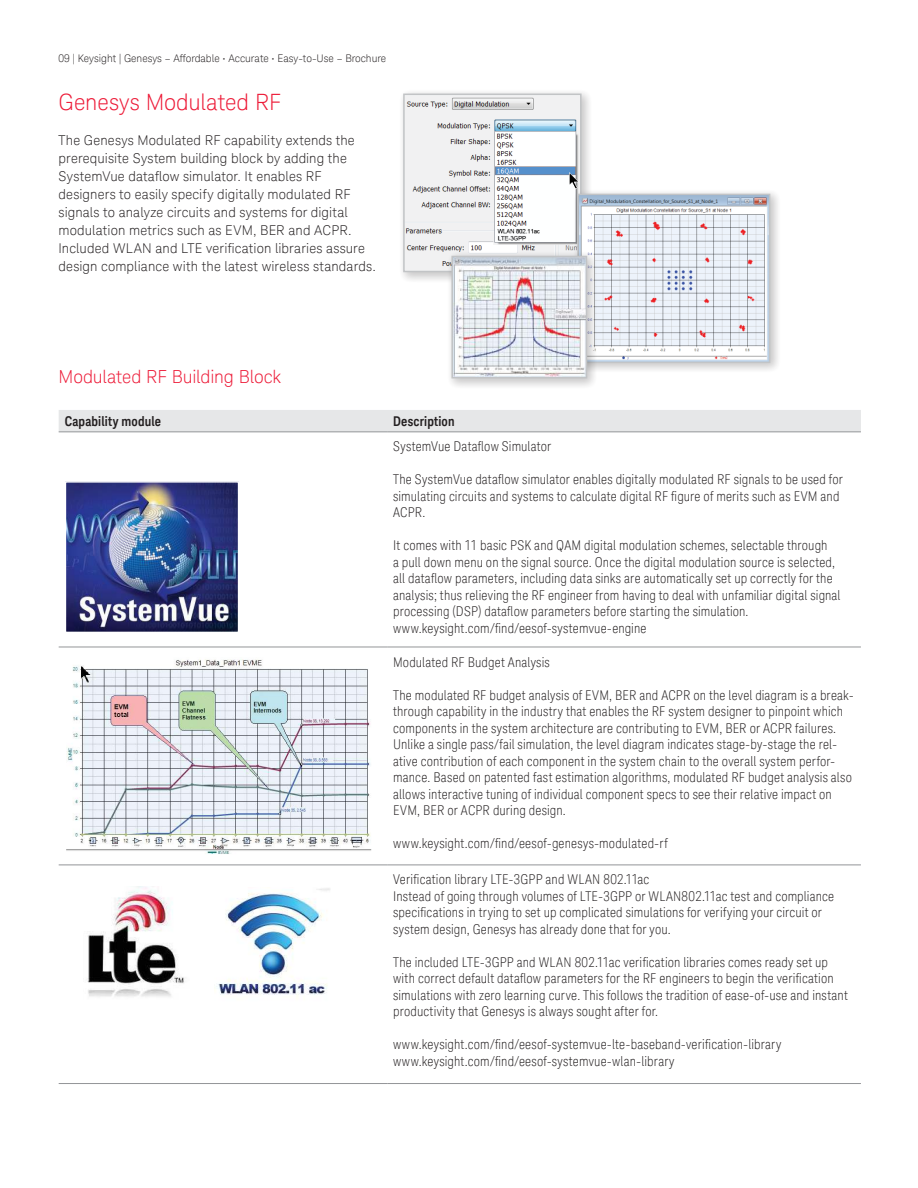
<style>
.page{position:relative;width:918px;height:1188px;background:#fff}
.page>*{position:absolute;margin:0;border:0;box-sizing:border-box;transform-origin:0 0}
.t1{font:300 22.5px "Keysight Sans";letter-spacing:-.005em;color:#ed1a37}
.t2{font:300 18px "Keysight Sans";letter-spacing:-.005em;color:#ed1a37}
.t3{font:300 condensed 13.5px/16.5px "Keysight Sans";letter-spacing:.015em;color:#231f20}
.t4{font:300 13.5px/18px "Keysight Sans";letter-spacing:.01em;color:#231f20}
.t5{font:700 13.5px "Keysight Sans Condensed";letter-spacing:.01em;color:#231f20}
.t6{font:300 10.5px "Keysight Sans";color:#231f20}
</style>
<div class="page">
<div style="left:59px;top:410px;width:802px;height:21px;background:#e6e7e8"></div>
<hr style="left:59px;top:431px;width:328px;height:1px;background:#939598">
<hr style="left:387px;top:431px;width:474px;height:1px;background:#939598">
<hr style="left:59px;top:647px;width:328px;height:1px;background:#939598">
<hr style="left:387px;top:647px;width:474px;height:1px;background:#939598">
<hr style="left:59px;top:865px;width:328px;height:1px;background:#939598">
<hr style="left:387px;top:865px;width:474px;height:1px;background:#939598">
<hr style="left:59px;top:1083px;width:328px;height:1px;background:#939598">
<hr style="left:387px;top:1083px;width:474px;height:1px;background:#939598">
<img style="left:68px;top:484px;width:168px;height:146px">
<div style="left:65px;top:481px;width:174px;height:152px;border:2px solid #fff"></div>
<img style="left:68px;top:660px;width:302px;height:193px">
<div style="left:398px;top:88px;width:195px;height:195px;background:#231f20;opacity:.25"></div>
<img style="left:406px;top:97px;width:173px;height:172px">
<div style="left:403px;top:94px;width:179px;height:178px;border:2px solid #c2c4c6"></div>
<div style="left:572px;top:188px;width:209px;height:186px;background:#231f20;opacity:.25"></div>
<img style="left:580px;top:197px;width:187px;height:163px">
<div style="left:577px;top:194px;width:193px;height:169px;border:2px solid #c2c4c6"></div>
<img style="left:216px;top:888px;width:114px;height:109px">
<div style="left:446px;top:250px;width:152px;height:140px;background:#231f20;opacity:.25"></div>
<img style="left:454px;top:259px;width:130px;height:116px">
<div style="left:451px;top:256px;width:136px;height:122px;border:2px solid #c2c4c6"></div>
<img style="left:87px;top:887px;width:97px;height:110px">
<p class="t6" style="left:59px;top:52px;width:329px">09 | Keysight | Genesys – Affordable • Accurate • Easy-to-Use – Brochure</p>
<h1 class="t1" style="left:59px;top:93px;width:224px">Genesys Modulated RF</h1>
<p class="t4" style="left:59px;top:131px;width:319px">The Genesys Modulated RF capability extends the prerequisite System building block by adding the SystemVue datalow simulator. It enables RF designers to easily specify digitally modulated RF signals to analyze circuits and systems for digital modulation metrics such as EVM, BER and ACPR.<br>Included WLAN and LTE veriication libraries assure design compliance with the latest wireless standards.</p>
<h2 class="t2" style="left:59px;top:366px;width:224px">Modulated RF Building Block</h2>
<p class="t5" style="left:65px;top:416px;width:98px">Capability module</p>
<p class="t5" style="left:393px;top:416px;width:63px">Description</p>
<p class="t3" style="left:393px;top:438px;width:160px">SystemVue Datalow Simulator</p>
<p class="t3" style="left:393px;top:471px;width:451px">The SystemVue datalow simulator enables digitally modulated RF signals to be used for simulating circuits and systems to calculate digital RF igure of merits such as EVM and<br>ACPR.</p>
<p class="t3" style="left:393px;top:539px;width:449px">It comes with 11 basic PSK and QAM digital modulation schemes, selectable through<br>a pull down menu on the signal source. Once the digital modulation source is selected, all datalow parameters, including data sinks are automatically set up correctly for the analysis; thus relieving the RF engineer from having to deal with unfamiliar digital signal processing (DSP) datalow parameters before starting the simulation. www.keysight.com/i nd/eesof-systemvue-engine</p>
<p class="t3" style="left:393px;top:655px;width:158px">Modulated RF Budget Analysis</p>
<p class="t3" style="left:393px;top:688px;width:462px">The modulated RF budget analysis of EVM, BER and ACPR on the level diagram is a break&shy;through capability in the industry that enables the RF system designer to pinpoint which components in the system architecture are contributing to EVM, BER or ACPR failures.<br>Unlike a single pass/fail simulation, the level diagram indicates stage-by-stage the rel&shy;ative contribution of each component in the system chain to the overall system perfor&shy;mance. Based on patented fast estimation algorithms, modulated RF budget analysis also allows interactive tuning of individual component specs to see their relative impact on EVM, BER or ACPR during design.</p>
<p class="t3" style="left:393px;top:835px;width:276px">www.keysight.com/i nd/eesof-genesys-modulated-rf</p>
<p class="t3" style="left:393px;top:871px;width:443px">Veriication library LTE-3GPP and WLAN 802.11ac<br>Instead of going through volumes of LTE-3GPP or WLAN802.11ac test and compliance speciications in trying to set up complicated simulations for verifying your circuit or system design, Genesys has already done that for you.</p>
<p class="t3" style="left:393px;top:954px;width:456px">The included LTE-3GPP and WLAN 802.11ac veriication libraries comes ready set up with correct default datalow parameters for the RF engineers to begin the veriication simulations with zero learning curve. This follows the tradition of ease-of-use and instant productivity that Genesys is always sought after for.</p>
<p class="t3" style="left:393px;top:1036px;width:390px">www.keysight.com/i nd/eesof-systemvue-lte-baseband-veriication-library www.keysight.com/i nd/eesof-systemvue-wlan-library</p>
</div>
